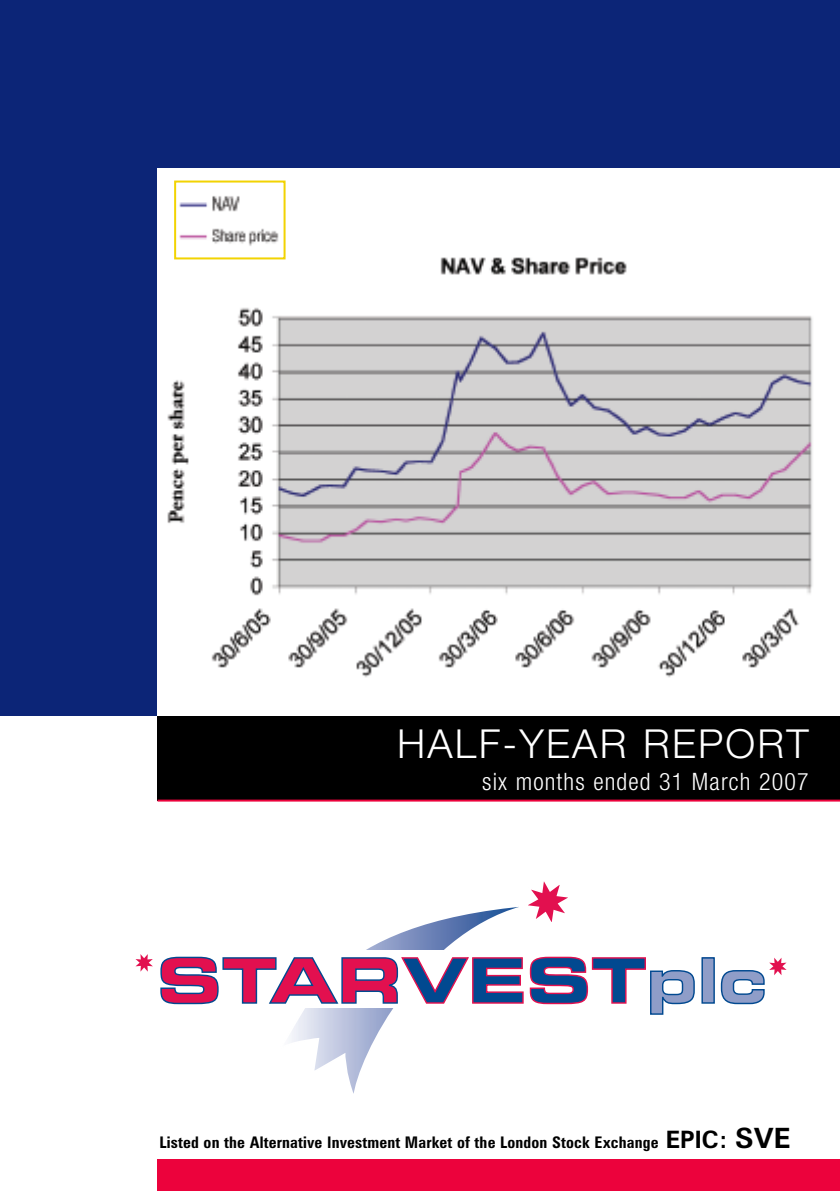
<style>
.page{position:relative;width:840px;height:1191px;background:#fff}
.page>*{position:absolute;margin:0;border:0;box-sizing:border-box;transform-origin:0 0}
.t1{font:300 40px "Helvetica Neue";letter-spacing:.055em;color:#fff}
.t2{font:300 condensed 24px "Helvetica Neue";letter-spacing:.05em;color:#fff}
.t3{font:700 condensed 16px "Zurich BT";letter-spacing:.01em;color:#000}
.s1{font-stretch:normal;font-size:24px}
.s2{font-stretch:normal;font-size:28px}
</style>
<div class="page">
<svg style="left:291px;top:906px;width:228px;height:188px"></svg>
<svg style="left:135px;top:954px;width:18px;height:17px"></svg>
<svg style="left:528px;top:881px;width:40px;height:41px"></svg>
<div style="left:295px;top:950px;width:150px;height:58px;background:#fff"></div>
<svg style="left:160px;top:956px;width:535px;height:59px"></svg>
<div style="left:701px;top:958px;width:12px;height:45px;background:#8f9dc8"></div>
<div style="left:701px;top:957px;width:13px;height:46px;border:1px solid #014990"></div>
<svg style="left:720px;top:957px;width:66px;height:48px"></svg>
<div style="left:0;top:0;width:839px;height:716px;background:#0c2577"></div>
<div style="left:157px;top:716px;width:682px;height:85px;background:#000"></div>
<hr style="left:157px;top:799px;width:682px;height:2px;background:#ec023c">
<div style="left:157px;top:1159px;width:682px;height:32px;background:#ec023c"></div>
<div style="left:157px;top:169px;width:682px;height:547px;background:#fff"></div>
<img style="left:167px;top:245px;width:646px;height:433px">
<img style="left:177px;top:196px;width:105px;height:60px">
<div style="left:174px;top:180px;width:111px;height:79px;border:2px solid #f2d302"></div>
<h1 class="t1" style="left:397px;top:719px;width:413px">HALF-YEAR REPORT</h1>
<h2 class="t2" style="left:482px;top:773px;width:328px">six months ended 31 March 2007</h2>
<p class="t3" style="left:159px;top:1136px;width:632px">Listed on the Alternative Investment Market of the London Stock Exchange <span class="s1">EPIC:</span> <span class="s2">SVE</span></p>
</div>
